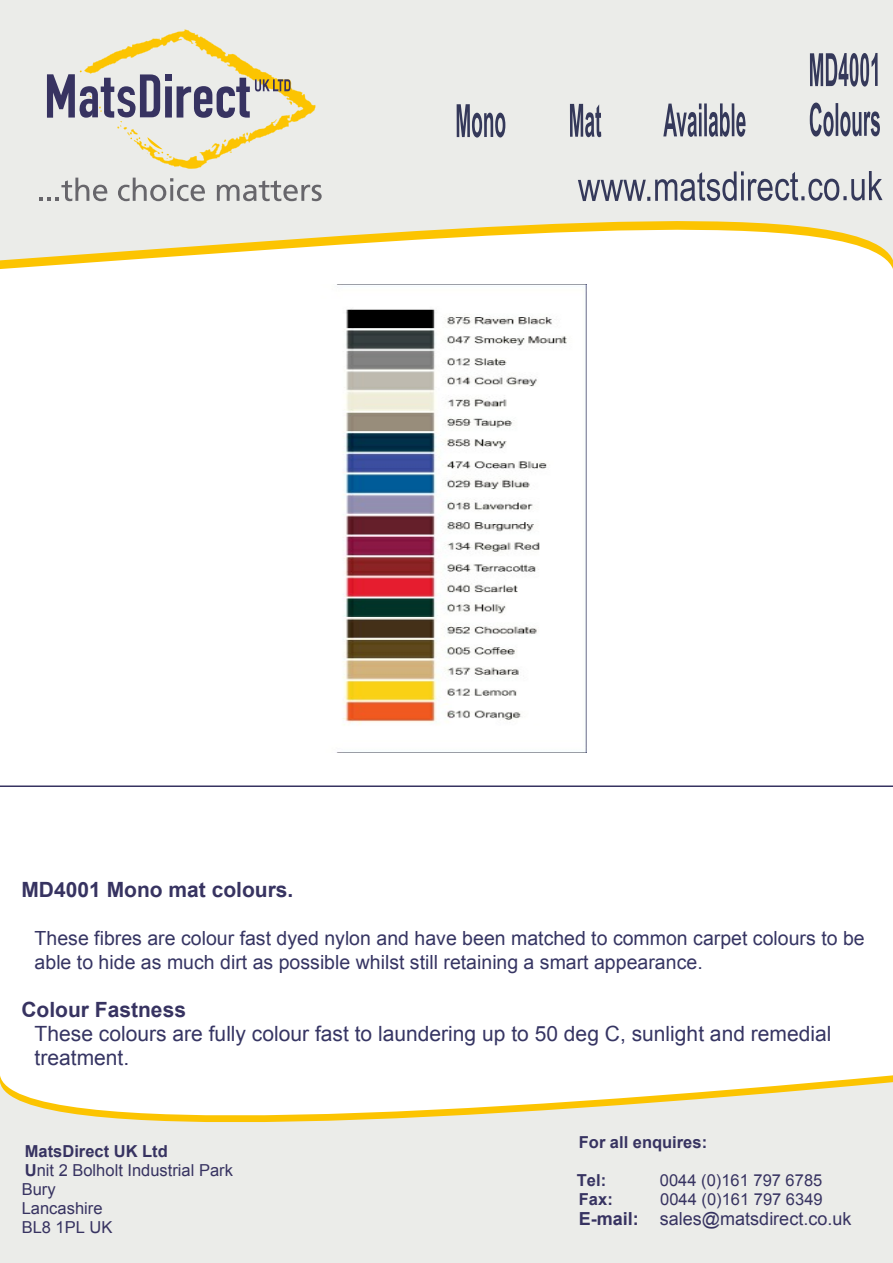
<style>
.page{position:relative;width:893px;height:1263px;background:#fff}
.page>*{position:absolute;margin:0;border:0;box-sizing:border-box;transform-origin:0 0}
.t1{font:21px/24.2px "Arial";color:#363563}
.t2{font:700 21px "Arial";color:#373361}
.t3{font:19.5px/24.2px "Arial";color:#363563}
.t4{font:18px "Arial";color:#373361}
.t5{font:16.5px/18.9px "Arial";color:#373361}
.t6{font:700 16.5px "Arial";color:#373361}
.s1{font-weight:700}
</style>
<div class="page">
<svg style="left:0;top:0;width:893px;height:260px;background:#edebe1"></svg>
<svg style="left:39px;top:178px;width:68px;height:23px;background:#cacbca"></svg>
<svg style="left:118px;top:178px;width:87px;height:23px;background:#c4c5c4"></svg>
<svg style="left:217px;top:180px;width:105px;height:21px;background:#bfc0bf"></svg>
<svg style="left:47px;top:29px;width:269px;height:140px;background:#d8d2c2"></svg>
<svg style="left:810px;top:53px;width:68px;height:34px;background:#8f92a1"></svg>
<svg style="left:457px;top:104px;width:48px;height:34px;background:#999ca9"></svg>
<svg style="left:570px;top:104px;width:31px;height:33px"></svg>
<svg style="left:663px;top:103px;width:38px;height:34px"></svg>
<hr style="left:699px;top:113px;width:3px;height:23px;background:#35395a">
<hr style="left:704px;top:103px;width:3px;height:33px;background:#35395a">
<svg style="left:709px;top:103px;width:21px;height:34px"></svg>
<hr style="left:732px;top:103px;width:2px;height:33px;background:#35395a">
<svg style="left:736px;top:112px;width:9px;height:25px"></svg>
<svg style="left:810px;top:103px;width:24px;height:34px"></svg>
<hr style="left:836px;top:103px;width:2px;height:33px;background:#35395a">
<svg style="left:840px;top:111px;width:40px;height:25px"></svg>
<svg style="left:0;top:1082px;width:893px;height:181px;background:#edece3"></svg>
<hr style="left:0;top:785px;width:893px;height:2px;background:#373361">
<svg style="left:578px;top:171px;width:304px;height:30px;background:#b8bac1"></svg>
<img style="left:336px;top:285px;width:251px;height:468px">
<p class="t2" style="left:21px;top:881px;width:273px">MD4001 Mono mat colours.</p>
<p class="t3" style="left:35px;top:928px;width:832px">These fibres are colour fast dyed nylon and have been matched to common carpet colours to be able to hide as much dirt as possible whilst still retaining a smart appearance.</p>
<p class="t2" style="left:21px;top:1002px;width:166px">Colour Fastness</p>
<p class="t1" style="left:35px;top:1024px;width:798px">These colours are fully colour fast to laundering up to 50 deg C, sunlight and remedial treatment.</p>
<p class="t5" style="left:22px;top:1144px;width:213px"><span class="s1">MatsDirect UK Ltd<br>U</span>nit 2 Bolholt Industrial Park<br>Bury<br>Lancashire<br>BL8 1PL UK</p>
<p class="t6" style="left:579px;top:1136px;width:130px">For all enquires:</p>
<p class="t6" style="left:577px;top:1174px;width:31px">Tel:</p>
<p class="t5" style="left:660px;top:1172px;width:164px">0044 (0)161 797 6785</p>
<p class="t6" style="left:579px;top:1193px;width:35px">Fax:</p>
<p class="t5" style="left:660px;top:1191px;width:164px">0044 (0)161 797 6349</p>
<p class="t4" style="left:579px;top:1212px;width:274px"><span class="s1">E-mail:</span> sales@matsdirect.co.uk</p>
</div>
